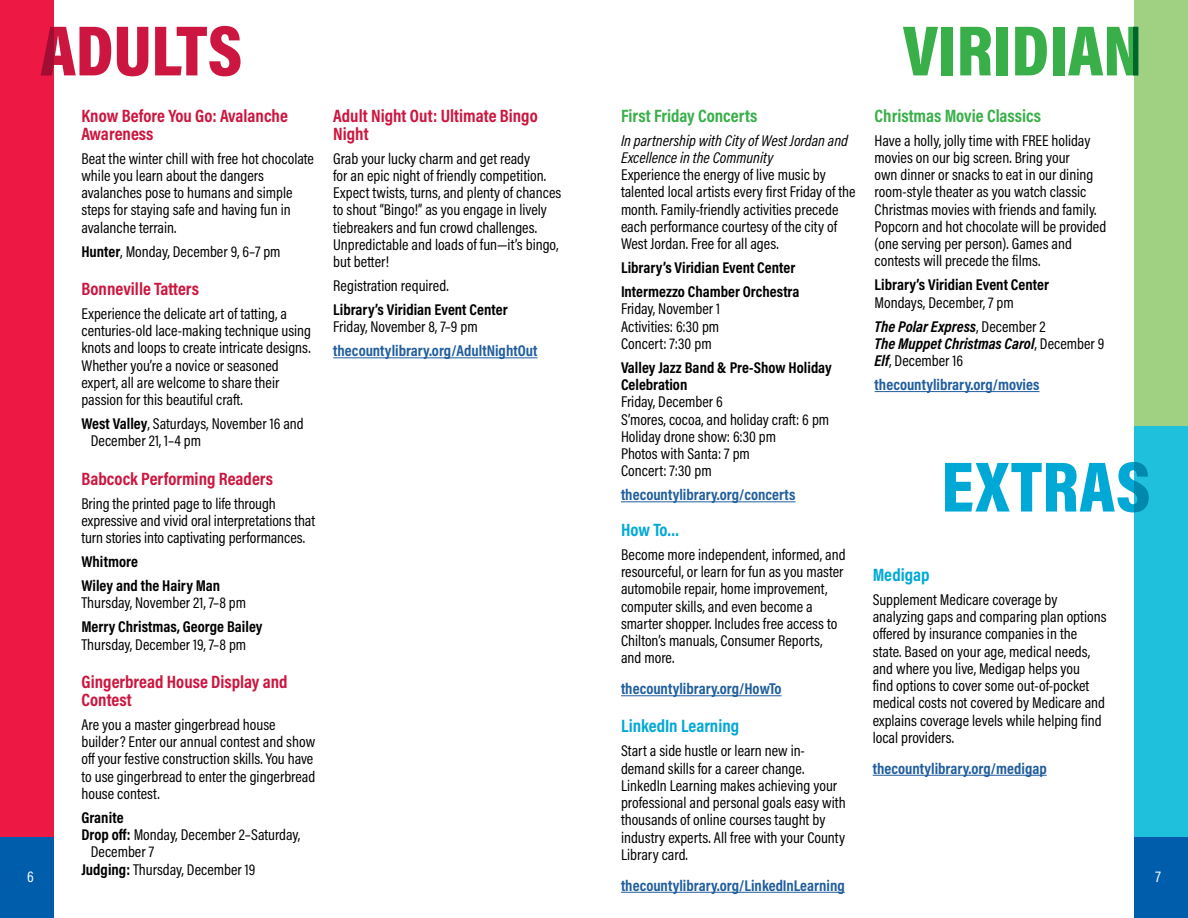
<style>
.page{position:relative;width:1188px;height:918px;background:#fff}
.page>*{position:absolute;margin:0;border:0;box-sizing:border-box;transform-origin:0 0}
.t1{font:900 72px "Acumin Pro Cond";color:#39af49}
.t2{font:900 72px "Acumin Pro Cond";letter-spacing:.01em;color:#00a9d5}
.t3{font:900 72px "Acumin Pro Cond";letter-spacing:-.005em;color:#cd163f}
.ADULT_Program_Name{font:700 18px/18px "Acumin Pro Cond";color:#cd163f}
.VIR_Program_Name{font:700 18px "Acumin Pro Cond";color:#39af49}
.GEN_Program_Name{font:700 18px "Acumin Pro Cond";color:#00a9d5}
.Event_Copy{font:15.75px/17.2px "Acumin Pro Cond";color:#000}
.Locations___Times{font:15.75px/17.2px "Acumin Pro Cond";color:#000}
.web_URL{font:700 15.75px "Acumin Pro Cond";color:#215e9e}
.Subtitle_program{font:700 15.75px/17.2px "Acumin Pro Cond";color:#000}
.Locations___Times-2{font:700 15.75px "Acumin Pro Cond";color:#000}
.Event_Copy-2{font:italic 15.75px/17.2px "Acumin Pro Cond";color:#000}
.Locations___Times-3{font:italic 700 15.75px "Acumin Pro Cond";color:#000}
.t4{font:15.75px "Acumin Pro Cond";color:#fff}
.s1{font-weight:700}
.s2{font-weight:400;font-style:normal}
.s3{font-weight:700;font-style:italic}
</style>
<div class="page">
<div style="left:1134px;top:0;width:54px;height:843px;background:#a0d183"></div>
<div style="left:1134px;top:426px;width:54px;height:492px;background:#1fc0db"></div>
<div style="left:1134px;top:837px;width:54px;height:81px;background:#005dac"></div>
<div style="left:0;top:0;width:54px;height:840px;background:#ed1944"></div>
<div style="left:0;top:837px;width:54px;height:81px;background:#005dac"></div>
<hr style="left:333px;top:357px;width:205px;height:1px;background:#215e9e">
<hr style="left:621px;top:501px;width:174px;height:1px;background:#215e9e">
<hr style="left:875px;top:391px;width:165px;height:1px;background:#215e9e">
<hr style="left:621px;top:695px;width:161px;height:1px;background:#215e9e">
<hr style="left:621px;top:892px;width:224px;height:1px;background:#215e9e">
<hr style="left:873px;top:775px;width:174px;height:1px;background:#215e9e">
<h1 class="t3" style="left:40px;top:4px;width:203px">ADULTS</h1>
<p class="ADULT_Program_Name" style="left:81px;top:106px;width:208px">Know Before You Go: Avalanche<br>Awareness</p>
<p class="Event_Copy" style="left:81px;top:149px;width:234px">Beat the winter chill with free hot chocolate while you learn about the dangers avalanches pose to humans and simple steps for staying safe and having fun in avalanche terrain.</p>
<p class="Locations___Times" style="left:81px;top:242px;width:201px"><span class="s1">Hunter</span>, Monday, December 9, 6–7 pm</p>
<p class="ADULT_Program_Name" style="left:81px;top:279px;width:119px">Bonneville Tatters</p>
<p class="Event_Copy" style="left:81px;top:304px;width:231px">Experience the delicate art of tatting, a centuries-old lace-making technique using knots and loops to create intricate designs.<br>Whether you’re a novice or seasoned expert, all are welcome to share their passion for this beautiful craft.</p>
<p class="Locations___Times" style="left:91px;top:415px;width:215px;text-indent:-9px"><span class="s1">West Valley</span>, Saturdays, November 16 and<br>December 21, 1–4 pm</p>
<p class="ADULT_Program_Name" style="left:81px;top:469px;width:193px">Babcock Performing Readers</p>
<p class="Event_Copy" style="left:81px;top:494px;width:235px">Bring the printed page to life through expressive and vivid oral interpretations that turn stories into captivating performances.</p>
<p class="Locations___Times-2" style="left:81px;top:551px;width:58px">Whitmore</p>
<p class="Subtitle_program" style="left:81px;top:577px;width:140px">Wiley and the Hairy Man</p>
<p class="Locations___Times" style="left:81px;top:594px;width:166px">Thursday, November 21, 7–8 pm</p>
<p class="Subtitle_program" style="left:81px;top:618px;width:183px">Merry Christmas, George Bailey</p>
<p class="Locations___Times" style="left:81px;top:635px;width:166px">Thursday, December 19, 7–8 pm</p>
<p class="ADULT_Program_Name" style="left:81px;top:672px;width:208px">Gingerbread House Display and<br>Contest</p>
<p class="Event_Copy" style="left:81px;top:715px;width:235px">Are you a master gingerbread house builder? Enter our annual contest and show off your festive construction skills. You have to use gingerbread to enter the gingerbread house contest.</p>
<p class="Locations___Times-2" style="left:81px;top:807px;width:44px">Granite</p>
<p class="Locations___Times" style="left:91px;top:826px;width:211px;text-indent:-9px"><span class="s1">Drop off:</span> Monday, December 2–Saturday,<br>December 7</p>
<p class="Locations___Times" style="left:81px;top:860px;width:175px"><span class="s1">Judging:</span> Thursday, December 19</p>
<p class="t4" style="left:27px;top:867px;width:8px">6</p>
<p class="ADULT_Program_Name" style="left:333px;top:106px;width:206px">Adult Night Out: Ultimate Bingo<br>Night</p>
<p class="Event_Copy" style="left:333px;top:149px;width:230px">Grab your lucky charm and get ready<br>for an epic night of friendly competition.<br>Expect twists, turns, and plenty of chances to shout “Bingo!” as you engage in lively tiebreakers and fun crowd challenges.<br>Unpredictable and loads of fun—it’s bingo, but better!</p>
<p class="Event_Copy" style="left:333px;top:277px;width:117px">Registration required.</p>
<p class="Locations___Times-2" style="left:333px;top:299px;width:176px">Library’s Viridian Event Center</p>
<p class="Locations___Times" style="left:333px;top:318px;width:146px">Friday, November 8, 7–9 pm</p>
<p class="web_URL" style="left:333px;top:340px;width:206px">thecountylibrary.org/AdultNightOut</p>
<p class="VIR_Program_Name" style="left:621px;top:103px;width:138px">First Friday Concerts</p>
<p class="Event_Copy-2" style="left:621px;top:131px;width:229px">In partnership with City of West Jordan and<br>Excellence in the Community</p>
<p class="Event_Copy" style="left:621px;top:166px;width:236px">Experience the energy of live music by talented local artists every first Friday of the month. Family-friendly activities precede each performance courtesy of the city of West Jordan. Free for all ages.</p>
<p class="Locations___Times-2" style="left:621px;top:257px;width:176px">Library’s Viridian Event Center</p>
<p class="Subtitle_program" style="left:621px;top:283px;width:180px">Intermezzo Chamber Orchestra</p>
<p class="Locations___Times" style="left:621px;top:300px;width:101px">Friday, November 1</p>
<p class="Locations___Times" style="left:621px;top:317px;width:100px">Activities: 6:30 pm</p>
<p class="Locations___Times" style="left:621px;top:334px;width:92px">Concert: 7:30 pm</p>
<p class="Subtitle_program" style="left:621px;top:358px;width:212px">Valley Jazz Band &amp; Pre-Show Holiday<br>Celebration</p>
<p class="Locations___Times" style="left:621px;top:393px;width:103px">Friday, December 6</p>
<p class="Locations___Times" style="left:621px;top:410px;width:210px">S’mores, cocoa, and holiday craft: 6 pm</p>
<p class="Locations___Times" style="left:621px;top:427px;width:157px">Holiday drone show: 6:30 pm</p>
<p class="Locations___Times" style="left:621px;top:445px;width:130px">Photos with Santa: 7 pm</p>
<p class="Locations___Times" style="left:621px;top:462px;width:92px">Concert: 7:30 pm</p>
<p class="web_URL" style="left:621px;top:484px;width:176px">thecountylibrary.org/concerts</p>
<p class="GEN_Program_Name" style="left:621px;top:518px;width:60px">How To…</p>
<p class="Event_Copy" style="left:621px;top:546px;width:226px">Become more independent, informed, and resourceful, or learn for fun as you master automobile repair, home improvement, computer skills, and even become a smarter shopper. Includes free access to Chilton’s manuals, Consumer Reports, and more.</p>
<p class="web_URL" style="left:621px;top:678px;width:162px">thecountylibrary.org/HowTo</p>
<p class="GEN_Program_Name" style="left:621px;top:714px;width:120px">LinkedIn Learning</p>
<p class="Event_Copy" style="left:621px;top:742px;width:226px">Start a side hustle or learn new in&shy;demand skills for a career change.<br>LinkedIn Learning makes achieving your professional and personal goals easy with thousands of online courses taught by industry experts. All free with your County Library card.</p>
<p class="web_URL" style="left:621px;top:875px;width:225px">thecountylibrary.org/LinkedInLearning</p>
<h1 class="t1" style="left:903px;top:4px;width:240px">VIRIDIAN</h1>
<p class="VIR_Program_Name" style="left:875px;top:103px;width:168px">Christmas Movie Classics</p>
<p class="Event_Copy" style="left:875px;top:131px;width:233px">Have a holly, jolly time with FREE holiday movies on our big screen. Bring your<br>own dinner or snacks to eat in our dining room-style theater as you watch classic Christmas movies with friends and family.<br>Popcorn and hot chocolate will be provided (one serving per person). Games and contests will precede the films.</p>
<p class="Locations___Times-2" style="left:875px;top:274px;width:176px">Library’s Viridian Event Center</p>
<p class="Locations___Times" style="left:875px;top:293px;width:141px">Mondays, December, 7 pm</p>
<p class="Locations___Times-3" style="left:875px;top:316px;width:173px">The Polar Express<span class="s2">, December 2</span></p>
<p class="Locations___Times-3" style="left:875px;top:333px;width:231px">The Muppet Christmas Carol<span class="s2">, December 9</span></p>
<p class="Locations___Times" style="left:875px;top:352px;width:90px"><span class="s3">Elf</span>, December 16</p>
<p class="web_URL" style="left:875px;top:374px;width:166px">thecountylibrary.org/movies</p>
<h1 class="t2" style="left:941px;top:440px;width:211px">EXTRAS</h1>
<p class="GEN_Program_Name" style="left:873px;top:563px;width:58px">Medigap</p>
<p class="Event_Copy" style="left:873px;top:591px;width:235px">Supplement Medicare coverage by analyzing gaps and comparing plan options offered by insurance companies in the state. Based on your age, medical needs, and where you live, Medigap helps you<br>find options to cover some out-of-pocket medical costs not covered by Medicare and explains coverage levels while helping find local providers.</p>
<p class="web_URL" style="left:873px;top:758px;width:175px">thecountylibrary.org/medigap</p>
<p class="t4" style="left:1156px;top:867px;width:7px">7</p>
</div>
